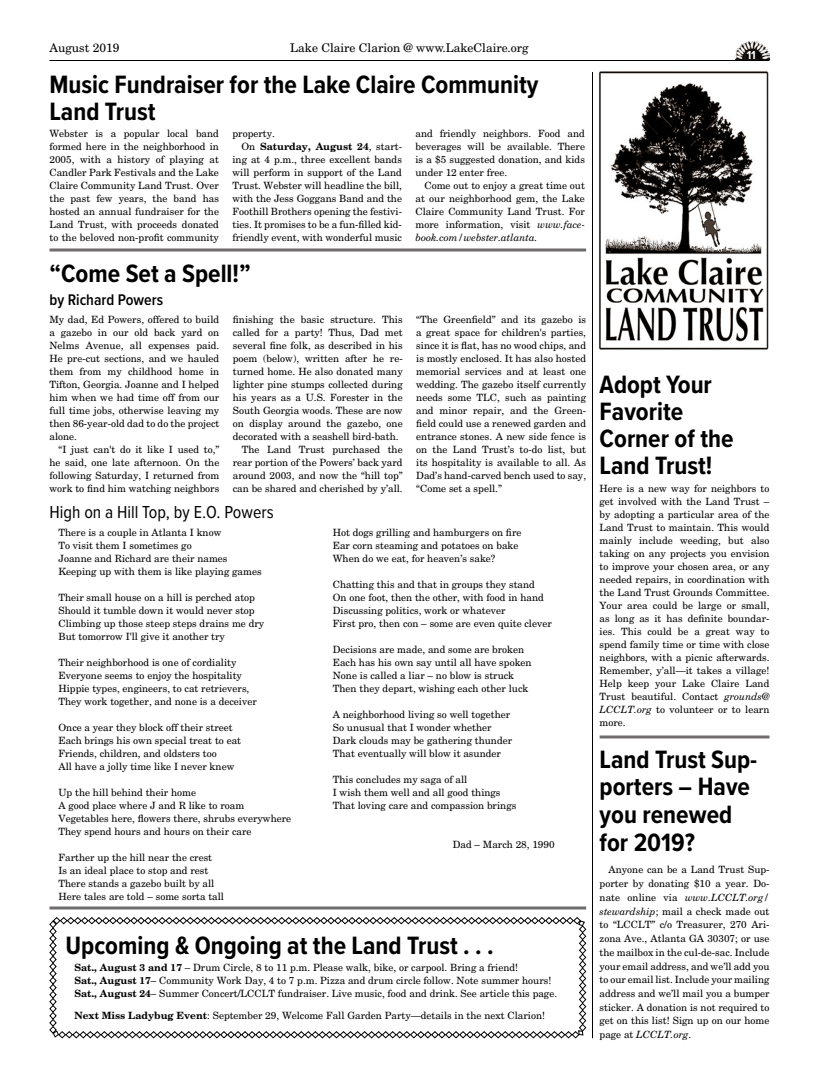
<style>
.page{position:relative;width:819px;height:1080px;background:#fff}
.page>*{position:absolute;margin:0;border:0;box-sizing:border-box;transform-origin:0 0}
.t1{font:700 26px/27px "Proxima Nova Cond";color:#000}
.t2{font:18px "Proxima Nova Cond";color:#000}
.t3{font:600 16px "Proxima Nova Cond";color:#000}
.t4{font:12px "New Century Schlbk LT Std";color:#000}
.t5{font:700 12px "Proxima Nova Cond";color:#fff}
.t6{font:10px/13px "New Century Schlbk LT Std";color:#000}
.t7{font:700 10px "New Century Schlbk LT Std";color:#000}
.s1{font-style:italic}
.s2{font-weight:400}
.s3{font-weight:700}
</style>
<div class="page">
<hr style="left:50px;top:60px;width:720px;height:1px;background:#000">
<img style="left:736px;top:41px;width:34px;height:19px">
<img style="left:599px;top:71px;width:169px;height:279px">
<hr style="left:600px;top:736px;width:169px;height:1px;background:#272324">
<hr style="left:600px;top:738px;width:169px;height:1px;background:#272324">
<hr style="left:592px;top:72px;width:1px;height:966px;background:#000">
<hr style="left:50px;top:249px;width:536px;height:1px;background:#272324">
<hr style="left:50px;top:251px;width:536px;height:1px;background:#272324">
<hr style="left:50px;top:907px;width:536px;height:1px;background:#272324">
<hr style="left:50px;top:909px;width:536px;height:1px;background:#272324">
<svg style="left:49px;top:917px;width:538px;height:122px"></svg>
<p class="t4" style="left:50px;top:40px;width:72px">August 2019</p>
<p class="t4" style="left:290px;top:40px;width:240px">Lake Claire Clarion @ www.LakeClaire.org</p>
<h1 class="t1" style="left:50px;top:70px;width:490px">Music Fundraiser for the Lake Claire Community<br>Land Trust</h1>
<p class="t6" style="left:50px;top:127px;width:171px;text-align:justify">Webster is a popular local band formed here in the neighborhood in 2005, with a history of playing at Candler Park Festivals and the Lake Claire Community Land Trust. Over the past few years, the band has hosted an annual fundraiser for the Land Trust, with proceeds donated to the beloved non-profit community</p>
<p class="t6" style="left:232px;top:127px;width:44px">property.</p>
<p class="t6" style="left:416px;top:127px;width:171px;text-align:justify">and friendly neighbors. Food and beverages will be available. There is a $5 suggested donation, and kids under 12 enter free.</p>
<p class="t6" style="left:416px;top:179px;width:171px;text-align:justify;text-indent:9px">Come out to enjoy a great time out at our neighborhood gem, the Lake Claire Community Land Trust. For more information, visit <span class="s1">www.face&shy;book.com/webster.atlanta.</span></p>
<p class="t7" style="left:241px;top:140px;width:162px"><span class="s2">On</span> Saturday, August 24<span class="s2">, start-</span></p>
<p class="t6" style="left:232px;top:153px;width:171px">ing at 4 p.m., three excellent bands</p>
<p class="t6" style="left:232px;top:166px;width:171px">will perform in support of the Land</p>
<p class="t6" style="left:232px;top:179px;width:171px">Trust. Webster will headline the bill,</p>
<p class="t6" style="left:232px;top:192px;width:171px">with the Jess Goggans Band and the</p>
<p class="t6" style="left:232px;top:205px;width:171px">Foothill Brothers opening the festivi-</p>
<p class="t6" style="left:232px;top:218px;width:171px">ties. It promises to be a fun-filled kid-</p>
<p class="t6" style="left:232px;top:231px;width:171px">friendly event, with wonderful music</p>
<h1 class="t1" style="left:50px;top:259px;width:203px">“Come Set a Spell!”</h1>
<h3 class="t3" style="left:50px;top:288px;width:115px">by Richard Powers</h3>
<p class="t6" style="left:50px;top:313px;width:171px;text-align:justify">My dad, Ed Powers, offered to build a gazebo in our old back yard on Nelms Avenue, all expenses paid.<br>He pre-cut sections, and we hauled them from my childhood home in Tifton, Georgia. Joanne and I helped him when we had time off from our full time jobs, otherwise leaving my then 86-year-old dad to do the project alone.</p>
<p class="t6" style="left:50px;top:443px;width:171px;text-align:justify;text-indent:9px">“I just can't do it like I used to,” he said, one late afternoon. On the following Saturday, I returned from work to find him watching neighbors</p>
<p class="t6" style="left:233px;top:313px;width:171px">finishing the basic structure. This</p>
<p class="t6" style="left:233px;top:326px;width:171px">called for a party! Thus, Dad met</p>
<p class="t6" style="left:233px;top:339px;width:171px">several fine folk, as described in his</p>
<p class="t6" style="left:233px;top:352px;width:171px">poem (below), written after he re-</p>
<p class="t6" style="left:233px;top:365px;width:171px">turned home. He also donated many</p>
<p class="t6" style="left:233px;top:378px;width:171px">lighter pine stumps collected during</p>
<p class="t6" style="left:233px;top:391px;width:171px">his years as a U.S. Forester in the</p>
<p class="t6" style="left:233px;top:404px;width:171px">South Georgia woods. These are now</p>
<p class="t6" style="left:233px;top:417px;width:171px">on display around the gazebo, one</p>
<p class="t6" style="left:233px;top:430px;width:167px">decorated with a seashell bird-bath.</p>
<p class="t6" style="left:242px;top:443px;width:162px">The Land Trust purchased the</p>
<p class="t6" style="left:233px;top:456px;width:171px">rear portion of the Powers’ back yard</p>
<p class="t6" style="left:233px;top:469px;width:171px">around 2003, and now the “hill top”</p>
<p class="t6" style="left:233px;top:482px;width:171px">can be shared and cherished by y’all.</p>
<p class="t6" style="left:416px;top:313px;width:171px;text-align:justify">“The Greenfield” and its gazebo is a great space for children's parties, since it is flat, has no wood chips, and is mostly enclosed. It has also hosted memorial services and at least one wedding. The gazebo itself currently needs some TLC, such as painting and minor repair, and the Green&shy;field could use a renewed garden and entrance stones. A new side fence is on the Land Trust’s to-do list, but its hospitality is available to all. As Dad’s hand-carved bench used to say, “Come set a spell.”</p>
<h2 class="t2" style="left:50px;top:499px;width:226px">High on a Hill Top, by E.O. Powers</h2>
<p class="t6" style="left:58px;top:526px;width:205px">There is a couple in Atlanta I know<br>To visit them I sometimes go<br>Joanne and Richard are their names Keeping up with them is like playing games</p>
<p class="t6" style="left:58px;top:591px;width:207px">Their small house on a hill is perched atop Should it tumble down it would never stop Climbing up those steep steps drains me dry But tomorrow I'll give it another try</p>
<p class="t6" style="left:58px;top:656px;width:200px">Their neighborhood is one of cordiality Everyone seems to enjoy the hospitality Hippie types, engineers, to cat retrievers, They work together, and none is a deceiver</p>
<p class="t6" style="left:58px;top:721px;width:184px">Once a year they block off their street Each brings his own special treat to eat Friends, children, and oldsters too<br>All have a jolly time like I never knew</p>
<p class="t6" style="left:58px;top:786px;width:234px">Up the hill behind their home<br>A good place where J and R like to roam Vegetables here, flowers there, shrubs everywhere They spend hours and hours on their care</p>
<p class="t6" style="left:58px;top:851px;width:167px">Farther up the hill near the crest<br>Is an ideal place to stop and rest There stands a gazebo built by all Here tales are told – some sorta tall</p>
<p class="t6" style="left:333px;top:526px;width:190px">Hot dogs grilling and hamburgers on fire<br>Ear corn steaming and potatoes on bake<br>When do we eat, for heaven’s sake?</p>
<p class="t6" style="left:333px;top:578px;width:221px">Chatting this and that in groups they stand<br>On one foot, then the other, with food in hand Discussing politics, work or whatever<br>First pro, then con – some are even quite clever</p>
<p class="t6" style="left:333px;top:643px;width:200px">Decisions are made, and some are broken Each has his own say until all have spoken None is called a liar – no blow is struck Then they depart, wishing each other luck</p>
<p class="t6" style="left:333px;top:708px;width:181px">A neighborhood living so well together So unusual that I wonder whether Dark clouds may be gathering thunder That eventually will blow it asunder</p>
<p class="t6" style="left:333px;top:773px;width:185px">This concludes my saga of all<br>I wish them well and all good things<br>That loving care and compassion brings</p>
<p class="t6" style="left:453px;top:838px;width:103px">Dad – March 28, 1990</p>
<h1 class="t1" style="left:66px;top:931px;width:430px">Upcoming &amp; Ongoing at the Land Trust . . .</h1>
<p class="t6" style="left:74px;top:961px;width:484px"><span class="s3">Sat., August 3 and 17</span> – Drum Circle, 8 to 11 p.m. Please walk, bike, or carpool. Bring a friend!<br><span class="s3">Sat., August 17</span>– Community Work Day, 4 to 7 p.m. Pizza and drum circle follow. Note summer hours!<br><span class="s3">Sat., August 24</span>– Summer Concert/LCCLT fundraiser. Live music, food and drink. See article this page.</p>
<p class="t6" style="left:74px;top:1009px;width:472px"><span class="s3">Next Miss Ladybug Event</span>: September 29, Welcome Fall Garden Party—details in the next Clarion!</p>
<p class="t5" style="left:747px;top:47px;width:11px">11</p>
<h1 class="t1" style="left:600px;top:371px;width:135px">Adopt Your<br>Favorite<br>Corner of the<br>Land Trust!</h1>
<p class="t6" style="left:600px;top:482px;width:171px;text-align:justify">Here is a new way for neighbors to get involved with the Land Trust – by adopting a particular area of the Land Trust to maintain. This would mainly include weeding, but also taking on any projects you envision to improve your chosen area, or any needed repairs, in coordination with the Land Trust Grounds Committee.<br>Your area could be large or small, as long as it has definite boundar&shy;ies. This could be a great way to spend family time or time with close neighbors, with a picnic afterwards.<br>Remember, y’all—it takes a village!<br>Help keep your Lake Claire Land Trust beautiful. Contact <span class="s1">grounds@ LCCLT.org</span> to volunteer or to learn more.</p>
<h1 class="t1" style="left:600px;top:744px;width:159px;line-height:27.7px">Land Trust Sup&shy;porters – Have you renewed for 2019?</h1>
<p class="t6" style="left:600px;top:863px;width:171px;line-height:13.7px;text-align:justify;text-indent:9px">Anyone can be a Land Trust Sup&shy;porter by donating $10 a year. Do&shy;nate online via <span class="s1">www.LCCLT.org/ stewardship</span>; mail a check made out to “LCCLT” c/o Treasurer, 270 Ari&shy;zona Ave., Atlanta GA 30307; or use the mailbox in the cul-de-sac. Include your email address, and we’ll add you to our email list. Include your mailing address and we’ll mail you a bumper sticker. A donation is not required to get on this list! Sign up on our home page at <span class="s1">LCCLT.org</span>.</p>
</div>
